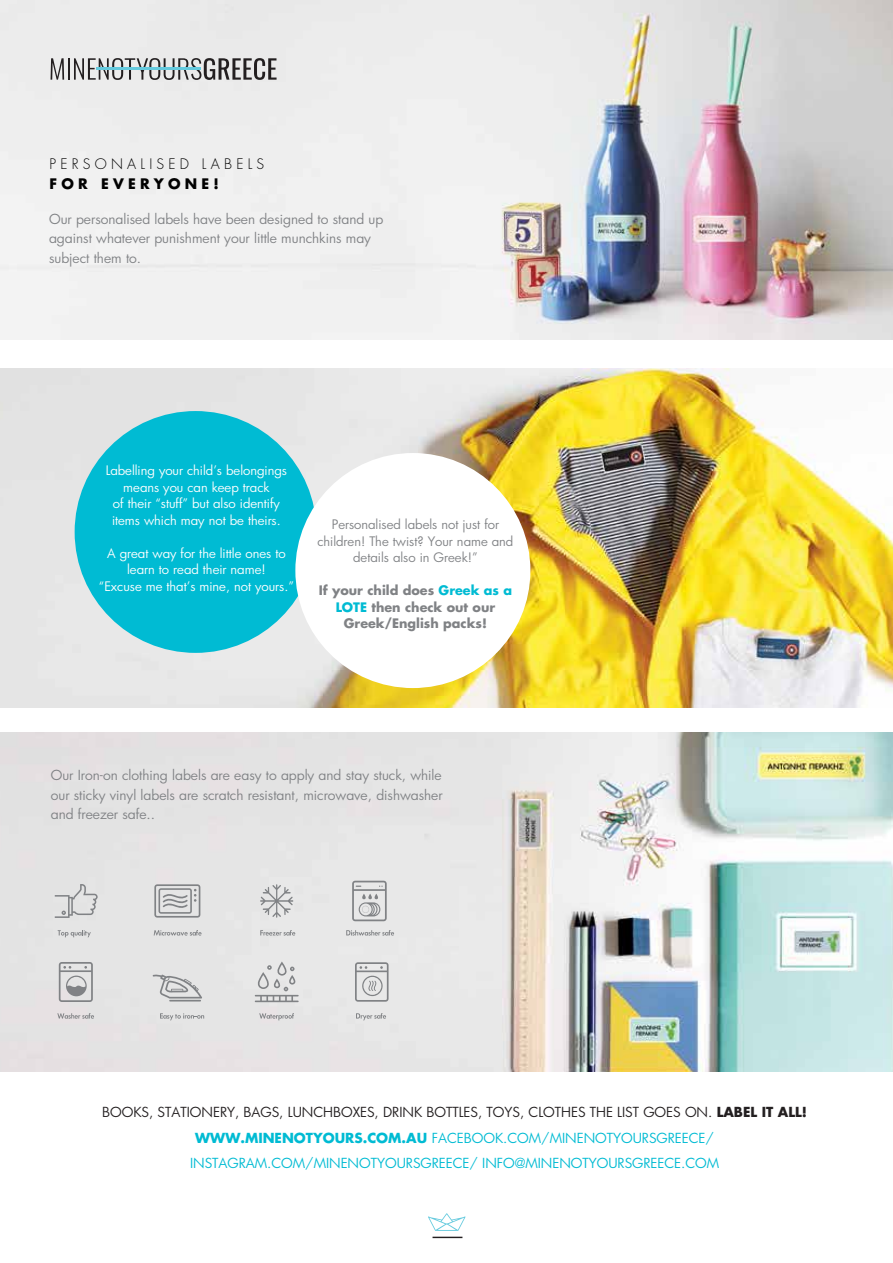
<style>
.page{position:relative;width:893px;height:1263px;background:#fff}
.page>*{position:absolute;margin:0;border:0;box-sizing:border-box;transform-origin:0 0}
.t1{font:300 14.1px "PF Futura Neu";letter-spacing:.3em;color:#010101}
.t2{font:700 14.1px "PF Futura Neu";letter-spacing:.3em;color:#010101}
.t3{font:13.5px/19.5px "PF Futura Neu";color:#808285}
.t4{font:13.5px/25.5px "PF Futura Neu";color:#00bbd3;text-align:center}
.t5{font:12.75px/16.5px "PF Futura Neu";color:#fff;text-align:center}
.t6{font:12.75px/16.5px "PF Futura Neu";color:#808285;text-align:center}
.t7{font:700 12.75px/16.5px "PF Futura Neu";color:#808285;text-align:center}
.s1{color:#00bbd3}
.s2{color:#231f20}
.s3{font-weight:700;color:#231f20}
.s4{font-weight:700}
</style>
<div class="page">
<img style="left:1px;top:0;width:891px;height:339px">
<img style="left:0;top:368px;width:892px;height:339px">
<img style="left:0;top:732px;width:893px;height:340px">
<svg style="left:51px;top:58px;width:13px;height:22px"></svg>
<hr style="left:68px;top:58px;width:2px;height:22px;background:#231f20">
<svg style="left:74px;top:58px;width:203px;height:22px;background:#a4a5a6"></svg>
<hr style="left:97px;top:68px;width:104px;height:2px;background:#64cade">
<svg style="left:433px;top:1237px;width:29px;height:1px"></svg>
<svg style="left:428px;top:1213px;width:37px;height:18px"></svg>
<svg style="left:55px;top:884px;width:43px;height:34px"></svg>
<svg style="left:58px;top:930px;width:33px;height:7px"></svg>
<svg style="left:154px;top:884px;width:46px;height:33px;background:#c1c2c3"></svg>
<svg style="left:154px;top:930px;width:48px;height:5px"></svg>
<svg style="left:260px;top:884px;width:33px;height:34px"></svg>
<svg style="left:260px;top:930px;width:35px;height:5px"></svg>
<svg style="left:346px;top:930px;width:48px;height:5px"></svg>
<svg style="left:59px;top:962px;width:34px;height:40px"></svg>
<svg style="left:57px;top:1013px;width:37px;height:6px"></svg>
<svg style="left:153px;top:974px;width:49px;height:24px"></svg>
<hr style="left:169px;top:1000px;width:32px;height:1px;background:#808285">
<svg style="left:160px;top:1013px;width:44px;height:7px"></svg>
<svg style="left:255px;top:961px;width:44px;height:41px;background:#d1d1d2"></svg>
<svg style="left:259px;top:1013px;width:35px;height:7px"></svg>
<svg style="left:355px;top:962px;width:34px;height:40px"></svg>
<svg style="left:356px;top:1013px;width:30px;height:7px"></svg>
<svg style="left:352px;top:881px;width:35px;height:40px"></svg>
<div style="left:75px;top:411px;width:241px;height:242px;background:#00bbd3;border-radius:50%"></div>
<div style="left:295px;top:453px;width:235px;height:235px;background:#fff;border-radius:50%"></div>
<p class="t1" style="left:49px;top:155px;width:216px">PERSONALISED LABELS</p>
<p class="t2" style="left:49px;top:174px;width:171px">FOR EVERYONE!</p>
<p class="t3" style="left:49px;top:209px;width:336px">Our personalised labels have been designed to stand up against whatever punishment your little munchkins may subject them to.</p>
<p class="t5" style="left:106px;top:462px;width:183px">Labelling your child’s belongings means you can keep track<br>of their “stuff” but also identify items which may not be theirs.</p>
<p class="t5" style="left:99px;top:544px;width:197px">A great way for the little ones to learn to read their name!<br>“Excuse me that’s mine, not yours.”</p>
<p class="t6" style="left:317px;top:516px;width:197px">Personalised labels not just for children! The twist? Your name and details also in Greek!”</p>
<p class="t7" style="left:319px;top:582px;width:195px">If your child does <span class="s1">Greek as a<br>LOTE</span> then check out our<br>Greek/English packs!</p>
<p class="t3" style="left:51px;top:765px;width:393px;text-align:justify">Our Iron-on clothing labels are easy to apply and stay stuck, while our sticky vinyl labels are scratch resistant, microwave, dishwasher and freezer safe..</p>
<p class="t4" style="left:102px;top:1099px;width:706px"><span class="s2">BOOKS, STATIONERY, BAGS, LUNCHBOXES, DRINK BOTTLES, TOYS, CLOTHES THE LIST GOES ON.</span> <span class="s3">LABEL IT ALL!<br></span><span class="s4">WWW.MINENOTYOURS.COM.AU</span> FACEBOOK.COM/MINENOTYOURSGREECE/<br>INSTAGRAM.COM/MINENOTYOURSGREECE/ INFO@MINENOTYOURSGREECE.COM</p>
</div>
